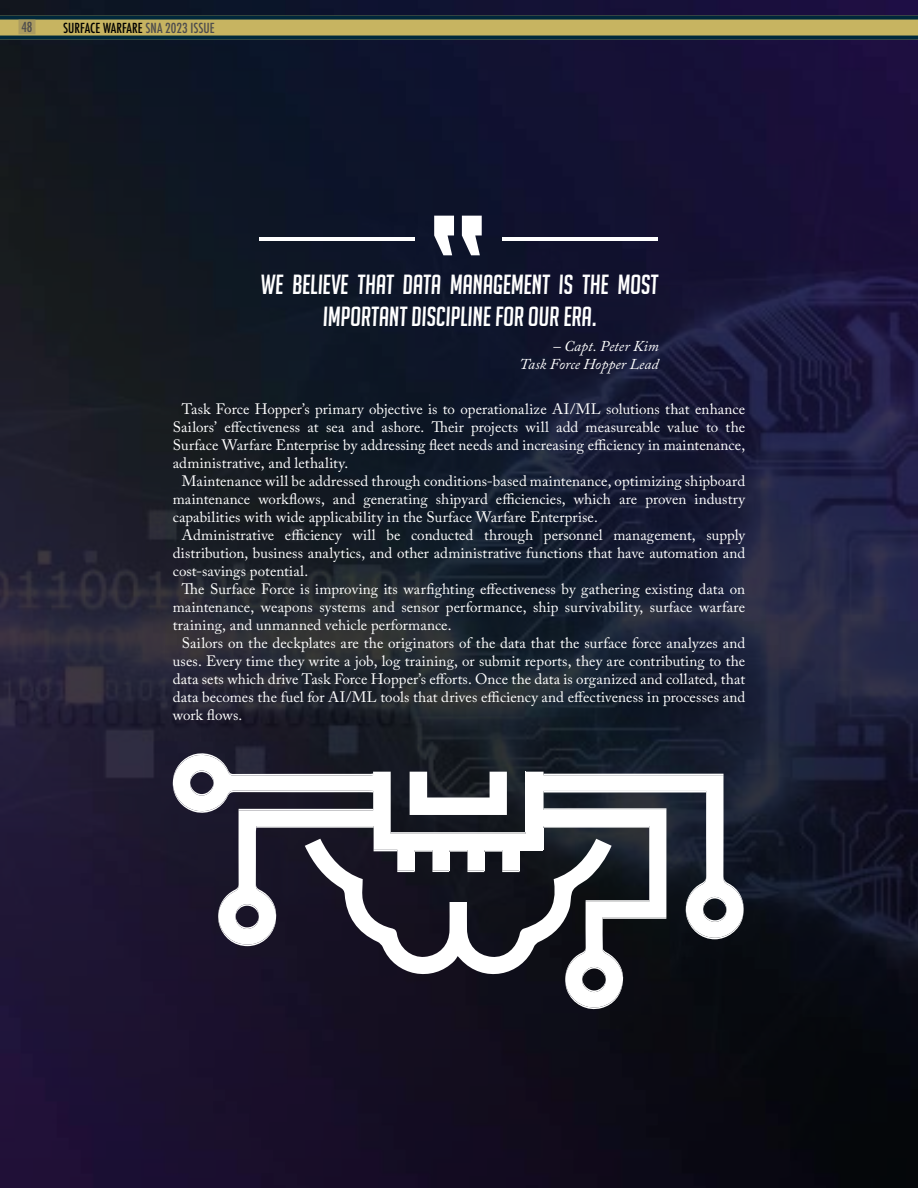
<style>
.page{position:relative;width:918px;height:1188px;background:#fff}
.page>*{position:absolute;margin:0;border:0;box-sizing:border-box;transform-origin:0 0}
.t1{font:italic 27px/32.4px "Big Noodle Titling";color:#fff;text-align:center}
.t2{font:15px "Adobe Caslon Pro";letter-spacing:.005em;color:#fff}
.t3{font:italic 15px/18px "Adobe Caslon Pro";letter-spacing:.005em;color:#fff;text-align:right}
.t4{font:500 condensed 13.5px "Futura";color:#000}
.t5{font:500 condensed 13.5px "Futura";color:#4e4d4d}
.s1{color:#4e4d4d}
</style>
<div class="page">
<img style="left:0;top:0;width:918px;height:1188px">
<svg style="left:434px;top:216px;width:20px;height:39px"></svg>
<svg style="left:462px;top:216px;width:20px;height:39px"></svg>
<hr style="left:502px;top:237px;width:155px;height:4px;background:#fff">
<hr style="left:259px;top:237px;width:156px;height:4px;background:#fff">
<svg style="left:173px;top:753px;width:571px;height:257px"></svg>
<div style="left:0;top:16px;width:918px;height:24px;background:#c7b461"></div>
<svg style="left:0;top:16px;width:918px;height:4px;fill:#00283b"></svg>
<svg style="left:0;top:36px;width:918px;height:4px;fill:#00283b"></svg>
<svg style="left:18px;top:19px;width:18px;height:15px"></svg>
<p class="t5" style="left:21px;top:19px;width:13px">48</p>
<p class="t4" style="left:63px;top:19px;width:153px">SURFACE WARFARE <span class="s1">SNA 2023 ISSUE</span></p>
<h1 class="t1" style="left:261px;top:268px;width:399px">WE BELIEVE THAT DATA MANAGEMENT IS THE MOST<br>IMPORTANT DISCIPLINE FOR OUR ERA.</h1>
<p class="t3" style="left:519px;top:337px;width:141px">– Capt. Peter Kim<br>Task Force Hopper Lead</p>
<p class="t2" style="left:182px;top:400px;width:565px">Task Force Hopper’s primary objective is to operationalize AI/ML solutions that enhance</p>
<p class="t2" style="left:173px;top:418px;width:574px">Sailors’ effectiveness at sea and ashore. Their projects will add measureable value to the</p>
<p class="t2" style="left:173px;top:436px;width:574px">Surface Warfare Enterprise by addressing fleet needs and increasing efficiency in maintenance,</p>
<p class="t2" style="left:173px;top:454px;width:177px">administrative, and lethality.</p>
<p class="t2" style="left:182px;top:472px;width:565px">Maintenance will be addressed through conditions-based maintenance, optimizing shipboard</p>
<p class="t2" style="left:173px;top:490px;width:574px">maintenance workflows, and generating shipyard efficiencies, which are proven industry</p>
<p class="t2" style="left:173px;top:508px;width:427px">capabilities with wide applicability in the Surface Warfare Enterprise.</p>
<p class="t2" style="left:182px;top:526px;width:565px">Administrative efficiency will be conducted through personnel management, supply</p>
<p class="t2" style="left:173px;top:544px;width:574px">distribution, business analytics, and other administrative functions that have automation and</p>
<p class="t2" style="left:173px;top:562px;width:137px">cost-savings potential.</p>
<p class="t2" style="left:182px;top:580px;width:565px">The Surface Force is improving its warfighting effectiveness by gathering existing data on</p>
<p class="t2" style="left:173px;top:598px;width:574px">maintenance, weapons systems and sensor performance, ship survivability, surface warfare</p>
<p class="t2" style="left:173px;top:616px;width:280px">training, and unmanned vehicle performance.</p>
<p class="t2" style="left:182px;top:634px;width:565px">Sailors on the deckplates are the originators of the data that the surface force analyzes and</p>
<p class="t2" style="left:173px;top:652px;width:574px">uses. Every time they write a job, log training, or submit reports, they are contributing to the</p>
<p class="t2" style="left:173px;top:670px;width:574px">data sets which drive Task Force Hopper’s efforts. Once the data is organized and collated, that</p>
<p class="t2" style="left:173px;top:688px;width:574px">data becomes the fuel for AI/ML tools that drives efficiency and effectiveness in processes and</p>
<p class="t2" style="left:173px;top:706px;width:71px">work flows.</p>
</div>
